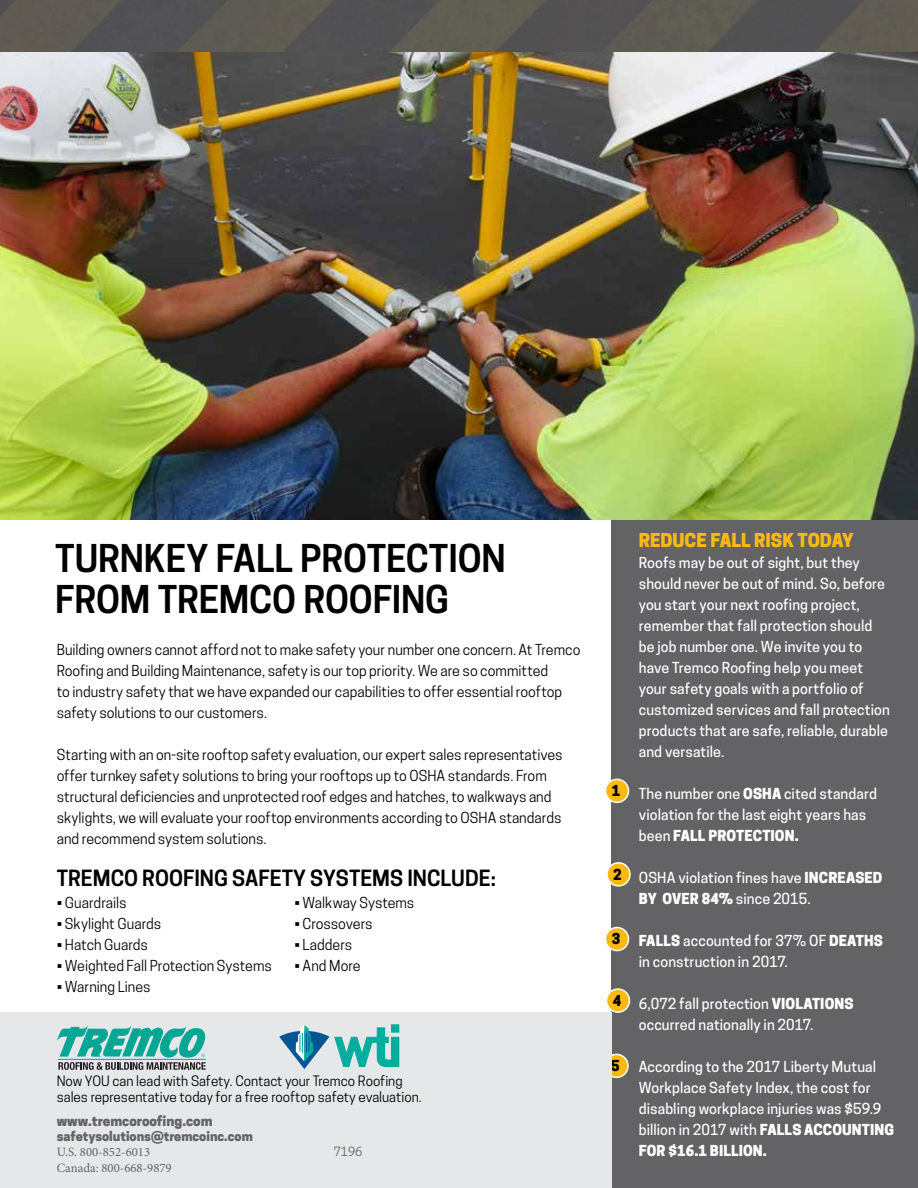
<style>
.page{position:relative;width:918px;height:1188px;background:#fff}
.page>*{position:absolute;margin:0;border:0;box-sizing:border-box;transform-origin:0 0}
.t1{font:600 36px/40.8px "Cooper Hewitt";letter-spacing:-.005em;color:#000}
.t2{font:600 21px "Cooper Hewitt";color:#000}
.t3{font:800 18px "Cooper Hewitt";letter-spacing:-.005em;color:#fdb913}
.t4{font:14.25px/21px "Cooper Hewitt";color:#000}
.t5{font:500 14.25px/21px "Cooper Hewitt";letter-spacing:.005em;color:#fff}
.t6{font:800 14.25px "Cooper Hewitt";color:#000}
.t7{font:13.5px/16.5px "Cooper Hewitt";color:#000}
.t8{font:800 13.5px "Cooper Hewitt";color:#646466}
.t9{font:12.75px/15.3px "Minion Pro";color:#646466}
.t10{font:800 12.75px "Cooper Hewitt";color:#646466}
.t11{font:12px "Cooper Hewitt";color:#636366}
.s1{font-weight:800}
</style>
<div class="page">
<div style="left:612px;top:503px;width:306px;height:685px;background:#636366"></div>
<div style="left:606px;top:779px;width:23px;height:23px;background:#fdb913;border-radius:50%"></div>
<div style="left:605px;top:779px;width:24px;height:24px;border:2px solid #fff;border-radius:50%"></div>
<div style="left:607px;top:863px;width:23px;height:23px;background:#fdb913;border-radius:50%"></div>
<div style="left:606px;top:862px;width:25px;height:25px;border:2px solid #fff;border-radius:50%"></div>
<div style="left:606px;top:928px;width:23px;height:23px;background:#fdb913;border-radius:50%"></div>
<div style="left:605px;top:927px;width:24px;height:24px;border:2px solid #fff;border-radius:50%"></div>
<div style="left:606px;top:989px;width:23px;height:23px;background:#fdb913;border-radius:50%"></div>
<div style="left:606px;top:988px;width:24px;height:25px;border:2px solid #fff;border-radius:50%"></div>
<div style="left:605px;top:1054px;width:23px;height:23px;background:#fdb913;border-radius:50%"></div>
<div style="left:604px;top:1054px;width:25px;height:24px;border:2px solid #fff;border-radius:50%"></div>
<img style="left:0;top:0;width:918px;height:519px">
<div style="left:0;top:1012px;width:612px;height:176px;background:#e6e7e8"></div>
<svg style="left:57px;top:1026px;width:149px;height:44px"></svg>
<svg style="left:279px;top:1024px;width:120px;height:45px"></svg>
<h1 class="t1" style="left:55px;top:538px;width:452px">TURNKEY FALL PROTECTION<br>FROM TREMCO ROOFING</h1>
<p class="t4" style="left:57px;top:639px;width:525px">Building owners cannot afford not to make safety your number one concern. At Tremco Roofing and Building Maintenance, safety is our top priority. We are so committed<br>to industry safety that we have expanded our capabilities to offer essential rooftop safety solutions to our customers.</p>
<p class="t4" style="left:57px;top:744px;width:507px">Starting with an on-site rooftop safety evaluation, our expert sales representatives offer turnkey safety solutions to bring your rooftops up to OSHA standards. From structural deficiencies and unprotected roof edges and hatches, to walkways and skylights, we will evaluate your rooftop environments according to OSHA standards and recommend system solutions.</p>
<h2 class="t2" style="left:57px;top:865px;width:441px">TREMCO ROOFING SAFETY SYSTEMS INCLUDE:</h2>
<p class="t4" style="left:57px;top:892px;width:71px">• Guardrails</p>
<p class="t4" style="left:57px;top:913px;width:106px">• Skylight Guards</p>
<p class="t4" style="left:57px;top:934px;width:93px">• Hatch Guards</p>
<p class="t4" style="left:57px;top:955px;width:217px">• Weighted Fall Protection Systems</p>
<p class="t4" style="left:57px;top:976px;width:95px">• Warning Lines</p>
<p class="t4" style="left:294px;top:892px;width:121px">• Walkway Systems</p>
<p class="t4" style="left:294px;top:913px;width:80px">• Crossovers</p>
<p class="t4" style="left:294px;top:934px;width:59px">• Ladders</p>
<p class="t4" style="left:294px;top:955px;width:68px">• And More</p>
<p class="t7" style="left:57px;top:1073px;width:367px">Now YOU can lead with Safety. Contact your Tremco Roofing sales representative today for a free rooftop safety evaluation.</p>
<p class="t8" style="left:57px;top:1113px;width:157px">www.tremcoroofing.com</p>
<p class="t10" style="left:57px;top:1129px;width:198px">safetysolutions@tremcoinc.com</p>
<p class="t9" style="left:57px;top:1145px;width:117px">U.S. 800-852-6013<br>Canada: 800-668-9879</p>
<p class="t11" style="left:334px;top:1144px;width:30px">7196</p>
<p class="t6" style="left:612px;top:782px;width:10px">1</p>
<p class="t6" style="left:613px;top:866px;width:10px">2</p>
<p class="t6" style="left:612px;top:931px;width:10px">3</p>
<p class="t6" style="left:613px;top:992px;width:10px">4</p>
<p class="t6" style="left:611px;top:1057px;width:10px">5</p>
<p class="t3" style="left:639px;top:529px;width:216px">REDUCE FALL RISK TODAY</p>
<p class="t5" style="left:639px;top:552px;width:253px">Roofs may be out of sight, but they should never be out of mind. So, before you start your next roofing project, remember that fall protection should be job number one. We invite you to have Tremco Roofing help you meet your safety goals with a portfolio of customized services and fall protection products that are safe, reliable, durable and versatile.</p>
<p class="t5" style="left:639px;top:783px;width:240px">The number one <span class="s1">OSHA</span> cited standard violation for the last eight years has been <span class="s1">FALL PROTECTION.</span></p>
<p class="t5" style="left:639px;top:867px;width:245px">OSHA violation fines have <span class="s1">INCREASED<br>BY OVER 84%</span> since 2015.</p>
<p class="t5" style="left:639px;top:930px;width:246px"><span class="s1">FALLS</span> accounted for 37% OF <span class="s1">DEATHS </span>in construction in 2017.</p>
<p class="t5" style="left:639px;top:993px;width:216px">6,072 fall protection <span class="s1">VIOLATIONS </span>occurred nationally in 2017.</p>
<p class="t5" style="left:639px;top:1056px;width:257px">According to the 2017 Liberty Mutual Workplace Safety Index, the cost for disabling workplace injuries was $59.9 billion in 2017 with <span class="s1">FALLS ACCOUNTING FOR $16.1 BILLION.</span></p>
</div>
